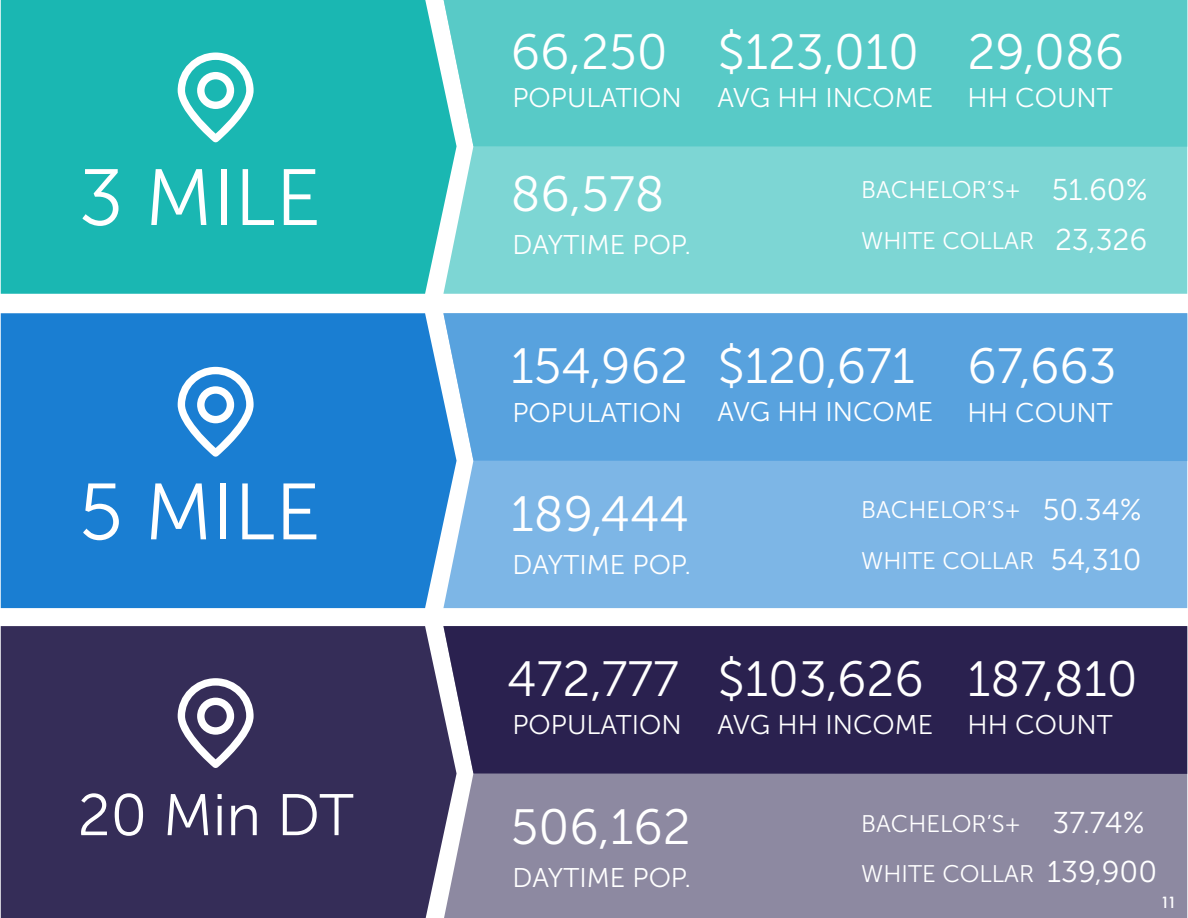
<style>
.page{position:relative;width:1188px;height:918px;background:#fff}
.page>*{position:absolute;margin:0;border:0;box-sizing:border-box;transform-origin:0 0}
.t1{font:79.5px "Museo Sans 300";color:#fff}
.t2{font:58.5px "Museo Sans 300";color:#fff}
.t3{font:49.5px "Museo Sans 300";color:#fff}
.t4{font:27px "Museo Sans 300";color:#fff}
.t5{font:24px/50.4px "Museo Sans 300";color:#fff}
.t6{font:500 15px "Futura";color:#fff}
.s1{font-size:30px}
</style>
<div class="page">
<div style="left:1px;top:0;width:442px;height:294px;background:#1ab7b2"></div>
<div style="left:1px;top:313px;width:442px;height:295px;background:#1a7ed2"></div>
<div style="left:1px;top:626px;width:442px;height:292px;background:#352d58"></div>
<div style="left:443px;top:147px;width:744px;height:147px;background:#7dd6d4"></div>
<div style="left:443px;top:461px;width:744px;height:147px;background:#7db6e6"></div>
<div style="left:443px;top:774px;width:744px;height:144px;background:#8d89a1"></div>
<svg style="left:178px;top:53px;width:76px;height:89px"></svg>
<svg style="left:178px;top:367px;width:76px;height:90px"></svg>
<svg style="left:178px;top:678px;width:76px;height:90px"></svg>
<div style="left:443px;top:0;width:744px;height:147px;background:#58cac7"></div>
<div style="left:443px;top:313px;width:744px;height:148px;background:#58a2de"></div>
<div style="left:443px;top:626px;width:744px;height:148px;background:#2a214f"></div>
<h1 class="t1" style="left:79px;top:155px;width:244px">3 MILE</h1>
<h1 class="t1" style="left:79px;top:469px;width:243px">5 MILE</h1>
<h2 class="t2" style="left:78px;top:784px;width:278px">20 Min DT</h2>
<h3 class="t3" style="left:511px;top:25px;width:158px">66,250</h3>
<p class="t4" style="left:512px;top:83px;width:171px">POPULATION</p>
<h3 class="t3" style="left:511px;top:167px;width:155px">86,578</h3>
<p class="t4" style="left:512px;top:230px;width:180px">DAYTIME POP.</p>
<h3 class="t3" style="left:718px;top:25px;width:203px">$123,010</h3>
<p class="t4" style="left:718px;top:83px;width:217px">AVG HH INCOME</p>
<h3 class="t3" style="left:968px;top:25px;width:158px">29,086</h3>
<p class="t4" style="left:968px;top:83px;width:147px">HH COUNT</p>
<p class="t5" style="left:861px;top:165px;width:288px">BACHELOR’S+ <span class="s1">51.60%<br></span>WHITE COLLAR <span class="s1">23,326</span></p>
<h3 class="t3" style="left:511px;top:339px;width:179px">154,962</h3>
<p class="t4" style="left:512px;top:398px;width:171px">POPULATION</p>
<h3 class="t3" style="left:718px;top:340px;width:199px">$120,671</h3>
<p class="t4" style="left:718px;top:397px;width:217px">AVG HH INCOME</p>
<h3 class="t3" style="left:968px;top:340px;width:151px">67,663</h3>
<p class="t4" style="left:968px;top:398px;width:147px">HH COUNT</p>
<h3 class="t3" style="left:511px;top:487px;width:180px">189,444</h3>
<p class="t4" style="left:512px;top:550px;width:180px">DAYTIME POP.</p>
<p class="t5" style="left:861px;top:485px;width:282px">BACHELOR’S+ <span class="s1">50.34%<br></span>WHITE COLLAR <span class="s1">54,310</span></p>
<h3 class="t3" style="left:507px;top:652px;width:173px">472,777</h3>
<p class="t4" style="left:512px;top:711px;width:171px">POPULATION</p>
<h3 class="t3" style="left:718px;top:652px;width:208px">$103,626</h3>
<p class="t4" style="left:718px;top:710px;width:217px">AVG HH INCOME</p>
<h3 class="t3" style="left:968px;top:652px;width:172px">187,810</h3>
<p class="t4" style="left:968px;top:711px;width:147px">HH COUNT</p>
<h3 class="t3" style="left:511px;top:800px;width:181px">506,162</h3>
<p class="t4" style="left:512px;top:863px;width:180px">DAYTIME POP.</p>
<p class="t5" style="left:861px;top:798px;width:297px">BACHELOR’S+ <span class="s1">37.74%<br></span>WHITE COLLAR <span class="s1">139,900</span></p>
<p class="t6" style="left:1160px;top:892px;width:18px">11</p>
</div>
